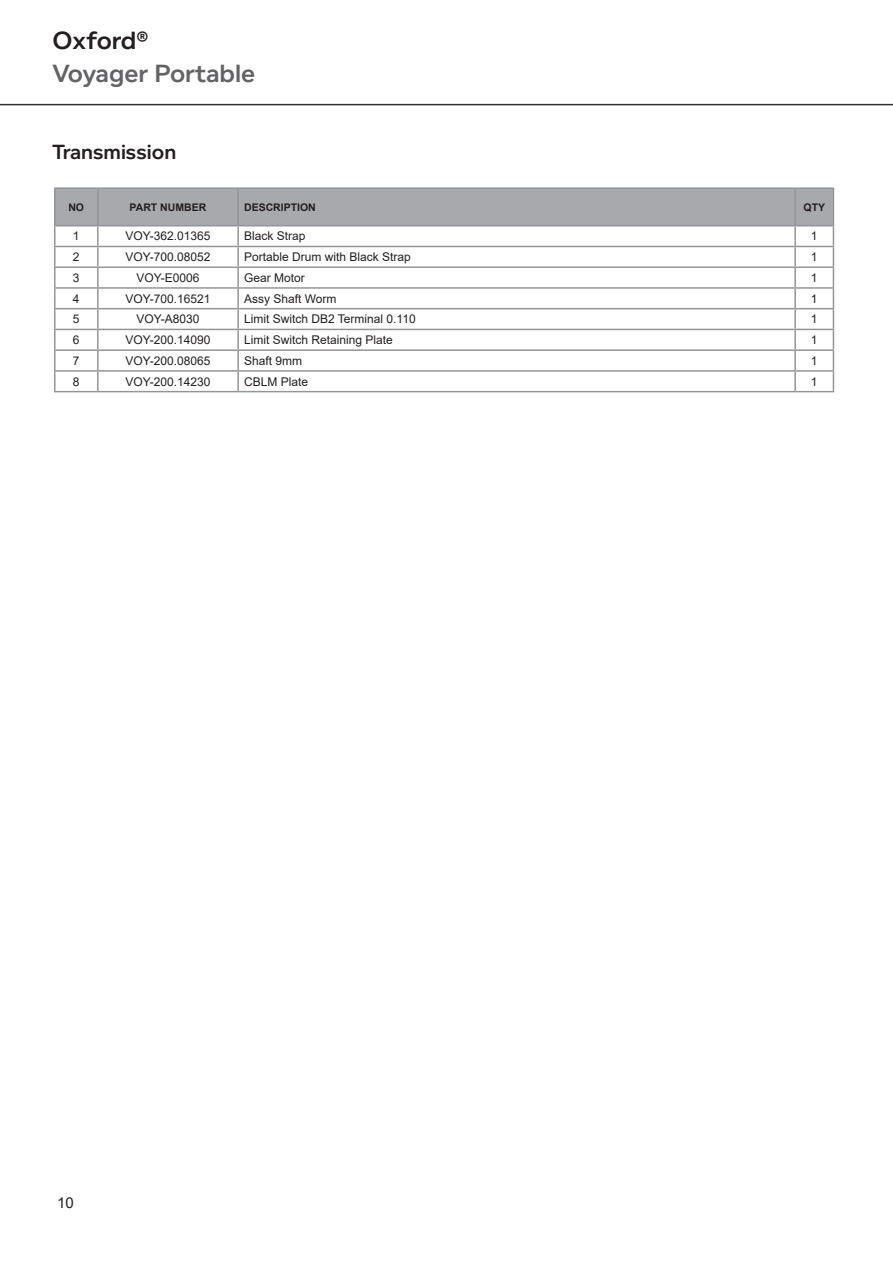
<style>
.page{position:relative;width:893px;height:1263px;background:#fff}
.page>*{position:absolute;margin:0;border:0;box-sizing:border-box;transform-origin:0 0}
.t1{font:600 25.5px "Foundry Context";color:#636366}
.t2{font:600 25.5px "Foundry Context";color:#231f20}
.t3{font:600 21px "Foundry Context";color:#231f20}
.t4{font:15px "Arial";color:#231f20}
.t5{font:12px "Arial";color:#231f20}
.t6{font:700 10.5px "Arial";color:#231f20}
</style>
<div class="page">
<hr style="left:0;top:104px;width:893px;height:1px;background:#312f30">
<svg style="left:54px;top:189px;width:780px;height:202px"></svg>
<hr style="left:54px;top:187px;width:44px;height:2px;background:#939598">
<hr style="left:54px;top:189px;width:2px;height:36px;background:#939598">
<hr style="left:98px;top:187px;width:140px;height:2px;background:#939598">
<hr style="left:97px;top:189px;width:2px;height:36px;background:#939598">
<hr style="left:238px;top:187px;width:557px;height:2px;background:#939598">
<hr style="left:237px;top:189px;width:2px;height:36px;background:#939598">
<hr style="left:795px;top:187px;width:39px;height:2px;background:#939598">
<hr style="left:794px;top:189px;width:2px;height:36px;background:#939598">
<hr style="left:833px;top:189px;width:1px;height:36px;background:#939598">
<hr style="left:54px;top:225px;width:44px;height:1px;background:#939598">
<hr style="left:98px;top:225px;width:140px;height:1px;background:#939598">
<hr style="left:238px;top:225px;width:557px;height:1px;background:#939598">
<hr style="left:795px;top:225px;width:39px;height:1px;background:#939598">
<hr style="left:54px;top:246px;width:44px;height:1px;background:#939598">
<hr style="left:98px;top:246px;width:140px;height:1px;background:#939598">
<hr style="left:238px;top:246px;width:557px;height:1px;background:#939598">
<hr style="left:795px;top:246px;width:39px;height:1px;background:#939598">
<hr style="left:54px;top:266px;width:44px;height:2px;background:#939598">
<hr style="left:98px;top:266px;width:140px;height:2px;background:#939598">
<hr style="left:238px;top:266px;width:557px;height:2px;background:#939598">
<hr style="left:795px;top:266px;width:39px;height:2px;background:#939598">
<hr style="left:54px;top:287px;width:44px;height:2px;background:#939598">
<hr style="left:98px;top:287px;width:140px;height:2px;background:#939598">
<hr style="left:238px;top:287px;width:557px;height:2px;background:#939598">
<hr style="left:795px;top:287px;width:39px;height:2px;background:#939598">
<hr style="left:54px;top:308px;width:44px;height:1px;background:#939598">
<hr style="left:98px;top:308px;width:140px;height:1px;background:#939598">
<hr style="left:238px;top:308px;width:557px;height:1px;background:#939598">
<hr style="left:795px;top:308px;width:39px;height:1px;background:#939598">
<hr style="left:54px;top:329px;width:44px;height:1px;background:#939598">
<hr style="left:98px;top:329px;width:140px;height:1px;background:#939598">
<hr style="left:238px;top:329px;width:557px;height:1px;background:#939598">
<hr style="left:795px;top:329px;width:39px;height:1px;background:#939598">
<hr style="left:54px;top:349px;width:44px;height:2px;background:#939598">
<hr style="left:98px;top:349px;width:140px;height:2px;background:#939598">
<hr style="left:238px;top:349px;width:557px;height:2px;background:#939598">
<hr style="left:795px;top:349px;width:39px;height:2px;background:#939598">
<hr style="left:54px;top:370px;width:44px;height:2px;background:#939598">
<hr style="left:98px;top:370px;width:140px;height:2px;background:#939598">
<hr style="left:238px;top:370px;width:557px;height:2px;background:#939598">
<hr style="left:795px;top:370px;width:39px;height:2px;background:#939598">
<hr style="left:54px;top:391px;width:44px;height:1px;background:#939598">
<hr style="left:98px;top:391px;width:140px;height:1px;background:#939598">
<hr style="left:238px;top:391px;width:557px;height:1px;background:#939598">
<hr style="left:795px;top:391px;width:39px;height:1px;background:#939598">
<h1 class="t2" style="left:52px;top:25px;width:97px">Oxford®</h1>
<h1 class="t1" style="left:52px;top:58px;width:204px">Voyager Portable</h1>
<p class="t3" style="left:52px;top:139px;width:125px">Transmission</p>
<p class="t6" style="left:68px;top:200px;width:17px">NO</p>
<p class="t6" style="left:130px;top:200px;width:78px">PART NUMBER</p>
<p class="t6" style="left:244px;top:200px;width:73px">DESCRIPTION</p>
<p class="t6" style="left:804px;top:200px;width:23px">QTY</p>
<p class="t5" style="left:73px;top:228px;width:8px">1</p>
<p class="t5" style="left:125px;top:228px;width:86px">VOY-362.01365</p>
<p class="t5" style="left:244px;top:228px;width:63px">Black Strap</p>
<p class="t5" style="left:811px;top:228px;width:8px">1</p>
<p class="t5" style="left:73px;top:249px;width:8px">2</p>
<p class="t5" style="left:125px;top:249px;width:86px">VOY-700.08052</p>
<p class="t5" style="left:244px;top:249px;width:168px">Portable Drum with Black Strap</p>
<p class="t5" style="left:811px;top:249px;width:8px">1</p>
<p class="t5" style="left:73px;top:269px;width:8px">3</p>
<p class="t5" style="left:136px;top:269px;width:64px">VOY-E0006</p>
<p class="t5" style="left:244px;top:269px;width:62px">Gear Motor</p>
<p class="t5" style="left:811px;top:269px;width:8px">1</p>
<p class="t5" style="left:73px;top:290px;width:8px">4</p>
<p class="t5" style="left:125px;top:290px;width:86px">VOY-700.16521</p>
<p class="t5" style="left:244px;top:290px;width:94px">Assy Shaft Worm</p>
<p class="t5" style="left:811px;top:290px;width:8px">1</p>
<p class="t5" style="left:73px;top:311px;width:8px">5</p>
<p class="t5" style="left:136px;top:311px;width:64px">VOY-A8030</p>
<p class="t5" style="left:244px;top:311px;width:173px">Limit Switch DB2 Terminal 0.110</p>
<p class="t5" style="left:811px;top:311px;width:8px">1</p>
<p class="t5" style="left:73px;top:332px;width:8px">6</p>
<p class="t5" style="left:125px;top:332px;width:86px">VOY-200.14090</p>
<p class="t5" style="left:244px;top:332px;width:150px">Limit Switch Retaining Plate</p>
<p class="t5" style="left:811px;top:332px;width:8px">1</p>
<p class="t5" style="left:73px;top:352px;width:8px">7</p>
<p class="t5" style="left:125px;top:352px;width:86px">VOY-200.08065</p>
<p class="t5" style="left:244px;top:352px;width:60px">Shaft 9mm</p>
<p class="t5" style="left:811px;top:352px;width:8px">1</p>
<p class="t5" style="left:73px;top:373px;width:8px">8</p>
<p class="t5" style="left:125px;top:373px;width:86px">VOY-200.14230</p>
<p class="t5" style="left:244px;top:373px;width:66px">CBLM Plate</p>
<p class="t5" style="left:811px;top:373px;width:8px">1</p>
<p class="t4" style="left:57px;top:1192px;width:18px">10</p>
</div>
